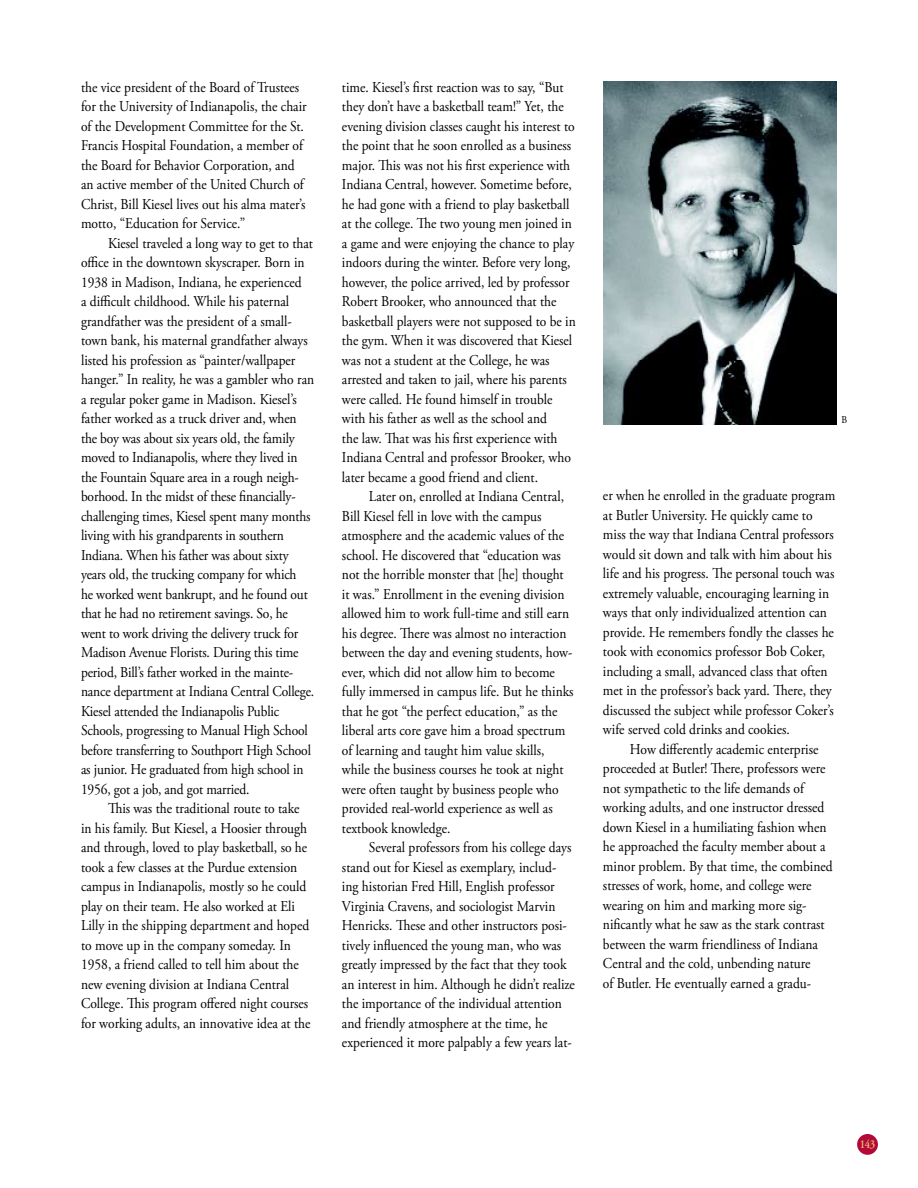
<style>
.page{position:relative;width:918px;height:1188px;background:#fff}
.page>*{position:absolute;margin:0;border:0;box-sizing:border-box;transform-origin:0 0}
.t1{font:15px/19.5px "Adobe Garamond Pro";color:#000;scale:.9 1}
.t2{font:600 12px "Adobe Garamond Pro";color:#e6c573;scale:.9 1}
.t3{font:10.5px "Adobe Garamond Pro";color:#000;scale:.9 1}
</style>
<div class="page">
<div style="left:857px;top:1134px;width:21px;height:21px;background:#b30838;border-radius:50%"></div>
<img style="left:603px;top:81px;width:234px;height:343px">
<p class="t1" style="left:81px;top:78px;width:252px">the vice president of the Board of Trustees for the University of Indianapolis, the chair of the Development Committee for the St.<br>Francis Hospital Foundation, a member of the Board for Behavior Corporation, and an active member of the United Church of Christ, Bill Kiesel lives out his alma mater’s motto, “Education for Service.”</p>
<p class="t1" style="left:81px;top:234px;width:261px;text-indent:27px">Kiesel traveled a long way to get to that office in the downtown skyscraper. Born in 1938 in Madison, Indiana, he experienced<br>a difficult childhood. While his paternal grandfather was the president of a small&shy;town bank, his maternal grandfather always listed his profession as “painter/wallpaper hanger.” In reality, he was a gambler who ran a regular poker game in Madison. Kiesel’s father worked as a truck driver and, when the boy was about six years old, the family moved to Indianapolis, where they lived in the Fountain Square area in a rough neigh&shy;borhood. In the midst of these financially&shy;challenging times, Kiesel spent many months living with his grandparents in southern Indiana. When his father was about sixty years old, the trucking company for which<br>he worked went bankrupt, and he found out that he had no retirement savings. So, he went to work driving the delivery truck for Madison Avenue Florists. During this time period, Bill’s father worked in the mainte&shy;nance department at Indiana Central College.<br>Kiesel attended the Indianapolis Public Schools, progressing to Manual High School before transferring to Southport High School as junior. He graduated from high school in 1956, got a job, and got married.</p>
<p class="t1" style="left:81px;top:799px;width:257px;text-indent:27px">This was the traditional route to take in his family. But Kiesel, a Hoosier through and through, loved to play basketball, so he took a few classes at the Purdue extension campus in Indianapolis, mostly so he could play on their team. He also worked at Eli Lilly in the shipping department and hoped to move up in the company someday. In 1958, a friend called to tell him about the new evening division at Indiana Central College. This program offered night courses for working adults, an innovative idea at the</p>
<p class="t1" style="left:342px;top:78px;width:261px">time. Kiesel’s first reaction was to say, “But they don’t have a basketball team!” Yet, the evening division classes caught his interest to the point that he soon enrolled as a business major. This was not his first experience with Indiana Central, however. Sometime before, he had gone with a friend to play basketball at the college. The two young men joined in a game and were enjoying the chance to play indoors during the winter. Before very long, however, the police arrived, led by professor Robert Brooker, who announced that the basketball players were not supposed to be in the gym. When it was discovered that Kiesel was not a student at the College, he was arrested and taken to jail, where his parents were called. He found himself in trouble with his father as well as the school and<br>the law. That was his first experience with Indiana Central and professor Brooker, who later became a good friend and client.</p>
<p class="t1" style="left:342px;top:487px;width:259px;text-indent:27px">Later on, enrolled at Indiana Central, Bill Kiesel fell in love with the campus atmosphere and the academic values of the school. He discovered that “education was not the horrible monster that [he] thought it was.” Enrollment in the evening division allowed him to work full-time and still earn his degree. There was almost no interaction between the day and evening students, how&shy;ever, which did not allow him to become fully immersed in campus life. But he thinks that he got “the perfect education,” as the liberal arts core gave him a broad spectrum of learning and taught him value skills, while the business courses he took at night were often taught by business people who provided real-world experience as well as textbook knowledge.</p>
<p class="t1" style="left:342px;top:838px;width:260px;text-indent:27px">Several professors from his college days stand out for Kiesel as exemplary, includ&shy;ing historian Fred Hill, English professor Virginia Cravens, and sociologist Marvin Henricks. These and other instructors posi&shy;tively influenced the young man, who was greatly impressed by the fact that they took an interest in him. Although he didn’t realize the importance of the individual attention and friendly atmosphere at the time, he experienced it more palpably a few years lat-</p>
<p class="t3" style="left:842px;top:413px;width:8px">B</p>
<p class="t1" style="left:603px;top:487px;width:260px">er when he enrolled in the graduate program at Butler University. He quickly came to miss the way that Indiana Central professors would sit down and talk with him about his life and his progress. The personal touch was extremely valuable, encouraging learning in ways that only individualized attention can provide. He remembers fondly the classes he took with economics professor Bob Coker, including a small, advanced class that often met in the professor’s back yard. There, they discussed the subject while professor Coker’s wife served cold drinks and cookies.</p>
<p class="t1" style="left:603px;top:740px;width:257px;text-indent:27px">How differently academic enterprise proceeded at Butler! There, professors were not sympathetic to the life demands of working adults, and one instructor dressed down Kiesel in a humiliating fashion when he approached the faculty member about a minor problem. By that time, the combined stresses of work, home, and college were wearing on him and marking more sig&shy;nificantly what he saw as the stark contrast between the warm friendliness of Indiana Central and the cold, unbending nature<br>of Butler. He eventually earned a gradu-</p>
<p class="t2" style="left:860px;top:1137px;width:19px">143</p>
</div>
